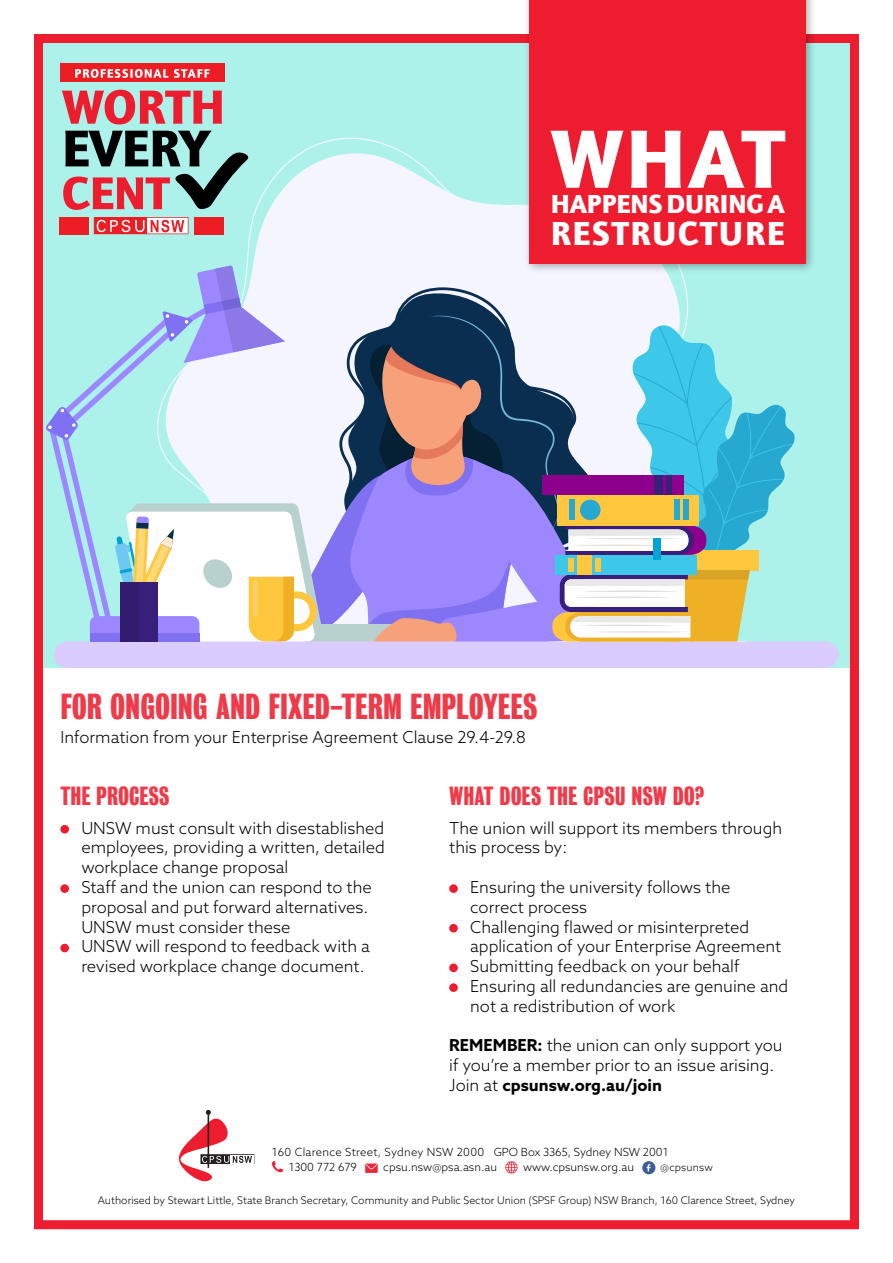
<style>
.page{position:relative;width:893px;height:1263px;background:#fff}
.page>*{position:absolute;margin:0;border:0;box-sizing:border-box;transform-origin:0 0}
.t1{font:900 85.5px "Quay Sans ITC Std";color:#fff}
.t2{font:900 34.5px "Quay Sans ITC Std";letter-spacing:.05em;color:#fff}
.t3{font:700 33px "Bureau Grot Compressed";letter-spacing:-.005em;color:#ef3b49}
.t4{font:900 27px "Quay Sans ITC Std";color:#fff}
.t5{font:700 24px "Bureau Grot Compressed";color:#ef3b49}
.t6{font:300 16.5px/19.8px "Azo Sans";color:#000}
.t7{font:300 11.25px/15px "Azo Sans";color:#000}
.t8{font:300 10.5px "Azo Sans";color:#000}
.s1{font-weight:700}
</style>
<div class="page">
<div style="left:34px;top:34px;width:825px;height:634px;background:#acf2eb"></div>
<div style="left:60px;top:825px;width:9px;height:8px;background:#ed1c2e;border-radius:50%"></div>
<div style="left:60px;top:884px;width:9px;height:9px;background:#ed1c2e;border-radius:50%"></div>
<div style="left:60px;top:944px;width:9px;height:8px;background:#ed1c2e;border-radius:50%"></div>
<div style="left:449px;top:884px;width:9px;height:9px;background:#ed1c2e;border-radius:50%"></div>
<div style="left:449px;top:924px;width:9px;height:8px;background:#ed1c2e;border-radius:50%"></div>
<div style="left:449px;top:963px;width:9px;height:9px;background:#ed1c2e;border-radius:50%"></div>
<div style="left:449px;top:983px;width:9px;height:9px;background:#ed1c2e;border-radius:50%"></div>
<svg style="left:179px;top:1110px;width:75px;height:71px"></svg>
<svg style="left:272px;top:1161px;width:11px;height:11px"></svg>
<svg style="left:365px;top:1163px;width:13px;height:10px"></svg>
<svg style="left:505px;top:1161px;width:12px;height:12px"></svg>
<svg style="left:642px;top:1161px;width:13px;height:13px"></svg>
<svg style="left:647px;top:1164px;width:3px;height:7px"></svg>
<svg style="left:161px;top:150px;width:362px;height:115px;fill:#f5f5ff"></svg>
<svg style="left:46px;top:265px;width:793px;height:403px"></svg>
<div style="left:556px;top:555px;width:141px;height:20px;background:#3dc7e8"></div>
<div style="left:569px;top:558px;width:5px;height:14px;background:#ffc73d"></div>
<div style="left:595px;top:558px;width:5px;height:14px;background:#ffc73d"></div>
<div style="left:577px;top:555px;width:15px;height:20px;background:#ffc73d"></div>
<div style="left:543px;top:475px;width:141px;height:20px;background:#8c008c"></div>
<div style="left:666px;top:475px;width:5px;height:20px;background:#381f7a"></div>
<div style="left:654px;top:475px;width:9px;height:20px;background:#381f7a"></div>
<div style="left:557px;top:495px;width:141px;height:31px;background:#ffc73d"></div>
<div style="left:570px;top:500px;width:5px;height:20px;background:#26a8d1"></div>
<div style="left:683px;top:500px;width:6px;height:20px;background:#26a8d1"></div>
<div style="left:674px;top:500px;width:5px;height:20px;background:#26a8d1"></div>
<div style="left:580px;top:500px;width:20px;height:20px;background:#26a8d1;border-radius:50%"></div>
<div style="left:653px;top:539px;width:7px;height:21px;background:#00a3d6"></div>
<div style="left:34px;top:34px;width:825px;height:1195px;border:9px solid #ed1c2e"></div>
<div style="left:523px;top:0;width:294px;height:275px;background:#000;opacity:.35"></div>
<div style="left:529px;top:0;width:277px;height:264px;background:#ed1c2e"></div>
<div style="left:59px;top:217px;width:30px;height:17px;background:#ed1d24"></div>
<div style="left:194px;top:217px;width:30px;height:17px;background:#ed1d24"></div>
<svg style="left:94px;top:217px;width:94px;height:17px;background:#f37276"></svg>
<svg style="left:62px;top:90px;width:160px;height:34px"></svg>
<svg style="left:63px;top:131px;width:185px;height:79px"></svg>
<div style="left:60px;top:63px;width:164px;height:19px;background:#ed1d24"></div>
<svg style="left:75px;top:69px;width:93px;height:9px"></svg>
<svg style="left:174px;top:69px;width:36px;height:9px"></svg>
<h1 class="t1" style="left:551px;top:108px;width:235px">WHAT</h1>
<h3 class="t4" style="left:551px;top:188px;width:235px">HAPPENS DURING A</h3>
<h2 class="t2" style="left:551px;top:213px;width:235px">RESTRUCTURE</h2>
<h3 class="t3" style="left:60px;top:688px;width:479px">FOR ONGOING AND FIXED-TERM EMPLOYEES</h3>
<p class="t6" style="left:60px;top:727px;width:467px">Information from your Enterprise Agreement Clause 29.4-29.8</p>
<h3 class="t5" style="left:60px;top:783px;width:111px">THE PROCESS</h3>
<p class="t6" style="left:81px;top:817px;width:305px">UNSW must consult with disestablished employees, providing a written, detailed workplace change proposal<br>Staff and the union can respond to the proposal and put forward alternatives.<br>UNSW must consider these<br>UNSW will respond to feedback with a revised workplace change document.</p>
<h3 class="t5" style="left:449px;top:783px;width:257px">WHAT DOES THE CPSU NSW DO?</h3>
<p class="t6" style="left:449px;top:817px;width:334px">The union will support its members through this process by:</p>
<p class="t6" style="left:470px;top:877px;width:320px">Ensuring the university follows the correct process<br>Challenging flawed or misinterpreted application of your Enterprise Agreement Submitting feedback on your behalf Ensuring all redundancies are genuine and not a redistribution of work</p>
<p class="t6" style="left:449px;top:1035px;width:335px"><span class="s1">REMEMBER:</span> the union can only support you if you’re a member prior to an issue arising.<br>Join at <span class="s1">cpsunsw.org.au/join</span></p>
<p class="t7" style="left:289px;top:1144px;width:381px;text-indent:-17px">160 Clarence Street, Sydney NSW 2000 GPO Box 3365, Sydney NSW 2001<br>1300 772 679</p>
<p class="t7" style="left:383px;top:1159px;width:115px">cpsu.nsw@psa.asn.au</p>
<p class="t7" style="left:523px;top:1159px;width:112px">www.cpsunsw.org.au</p>
<p class="t8" style="left:661px;top:1160px;width:54px">@cpsunsw</p>
<p class="t8" style="left:98px;top:1193px;width:699px">Authorised by Stewart Little, State Branch Secretary, Community and Public Sector Union (SPSF Group) NSW Branch, 160 Clarence Street, Sydney</p>
</div>
